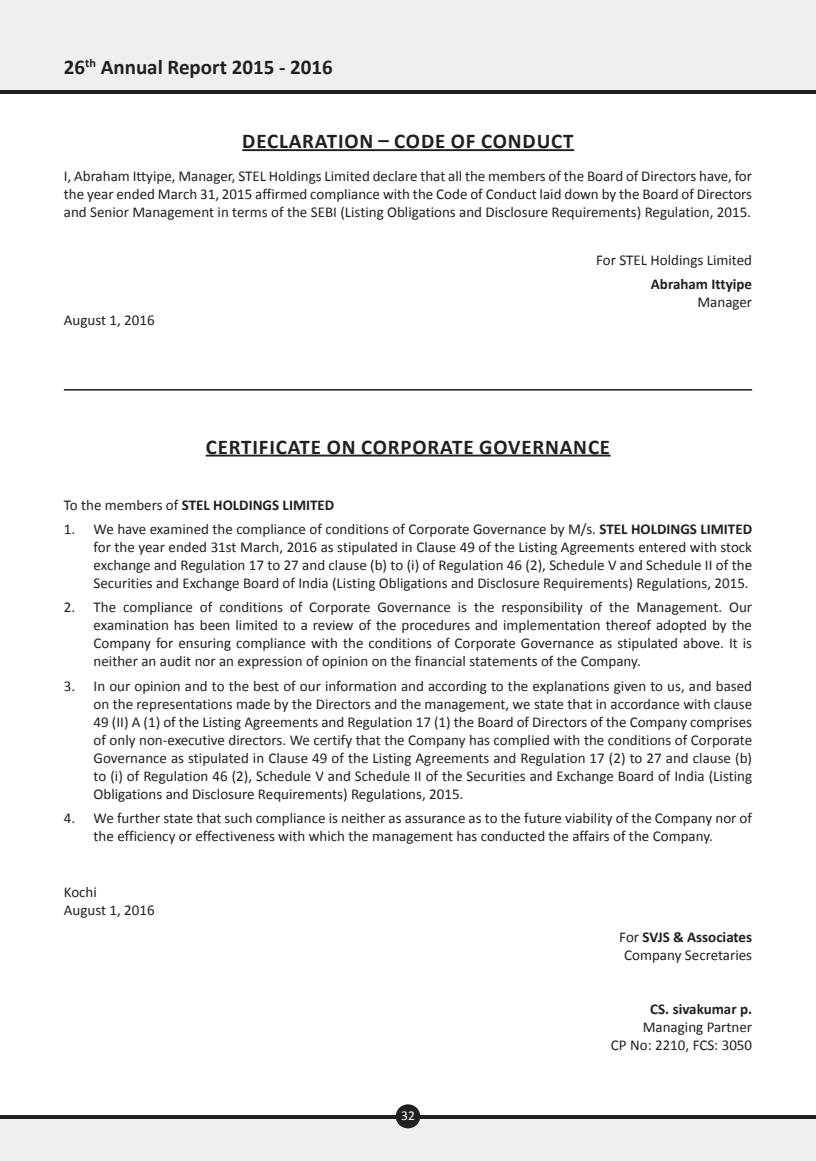
<style>
.page{position:relative;width:816px;height:1161px;background:#fff}
.page>*{position:absolute;margin:0;border:0;box-sizing:border-box;transform-origin:0 0}
.t1{font:700 21px "Calibri";letter-spacing:.04em;color:#241f1f}
.t2{font:700 21px "Calibri";color:#241f1f}
.t3{font:15px/18px "Calibri";color:#241f1f;text-align:justify}
.t4{font:700 15px "Calibri";color:#241f1f}
.t5{font:13.5px "Calibri";color:#fff}
.s1{font-weight:400}
.s2{font-weight:700}
</style>
<div class="page">
<div style="left:0;top:0;width:815px;height:90px;background:#f0efee"></div>
<hr style="left:0;top:90px;width:815px;height:4px;background:#241f1f">
<div style="left:0;top:1118px;width:815px;height:43px;background:#f0efee"></div>
<hr style="left:0;top:1115px;width:815px;height:3px;background:#241f1f">
<div style="left:395px;top:1104px;width:25px;height:24px;background:#241f1f;border-radius:50%"></div>
<hr style="left:242px;top:149px;width:332px;height:2px;background:#241f1f">
<hr style="left:206px;top:455px;width:404px;height:2px;background:#241f1f">
<hr style="left:64px;top:389px;width:688px;height:2px;background:#241f1f">
<h1 class="t2" style="left:64px;top:54px;width:270px">26<sup>th</sup> Annual Report 2015 - 2016</h1>
<h1 class="t1" style="left:242px;top:128px;width:333px">DECLARATION – CODE OF CONDUCT</h1>
<p class="t3" style="left:64px;top:167px;width:689px">I, Abraham Ittyipe, Manager, STEL Holdings Limited declare that all the members of the Board of Directors have, for the year ended March 31, 2015 affirmed compliance with the Code of Conduct laid down by the Board of Directors and Senior Management in terms of the SEBI (Listing Obligations and Disclosure Requirements) Regulation, 2015.</p>
<p class="t3" style="left:596px;top:251px;width:157px">For STEL Holdings Limited</p>
<p class="t4" style="left:650px;top:274px;width:103px">Abraham Ittyipe</p>
<p class="t3" style="left:697px;top:293px;width:56px">Manager</p>
<p class="t3" style="left:64px;top:311px;width:92px">August 1, 2016</p>
<h1 class="t1" style="left:206px;top:433px;width:406px">CERTIFICATE ON CORPORATE GOVERNANCE</h1>
<p class="t4" style="left:64px;top:495px;width:272px"><span class="s1">To the members of</span> STEL HOLDINGS LIMITED</p>
<p class="t3" style="left:94px;top:520px;width:660px;text-indent:-30px">1. We have examined the compliance of conditions of Corporate Governance by M/s. <span class="s2">STEL HOLDINGS LIMITED </span>for the year ended 31st March, 2016 as stipulated in Clause 49 of the Listing Agreements entered with stock exchange and Regulation 17 to 27 and clause (b) to (i) of Regulation 46 (2), Schedule V and Schedule II of the Securities and Exchange Board of India (Listing Obligations and Disclosure Requirements) Regulations, 2015.</p>
<p class="t3" style="left:94px;top:598px;width:660px;text-indent:-30px">2. The compliance of conditions of Corporate Governance is the responsibility of the Management. Our examination has been limited to a review of the procedures and implementation thereof adopted by the Company for ensuring compliance with the conditions of Corporate Governance as stipulated above. It is neither an audit nor an expression of opinion on the financial statements of the Company.</p>
<p class="t3" style="left:94px;top:677px;width:660px;text-indent:-30px">3. In our opinion and to the best of our information and according to the explanations given to us, and based on the representations made by the Directors and the management, we state that in accordance with clause 49 (II) A (1) of the Listing Agreements and Regulation 17 (1) the Board of Directors of the Company comprises of only non-executive directors. We certify that the Company has complied with the conditions of Corporate Governance as stipulated in Clause 49 of the Listing Agreements and Regulation 17 (2) to 27 and clause (b) to (i) of Regulation 46 (2), Schedule V and Schedule II of the Securities and Exchange Board of India (Listing Obligations and Disclosure Requirements) Regulations, 2015.</p>
<p class="t3" style="left:94px;top:809px;width:660px;text-indent:-30px">4. We further state that such compliance is neither as assurance as to the future viability of the Company nor of the efficiency or effectiveness with which the management has conducted the affairs of the Company.</p>
<p class="t3" style="left:64px;top:883px;width:92px">Kochi<br>August 1, 2016</p>
<p class="t5" style="left:401px;top:1107px;width:15px">32</p>
<p class="t3" style="left:619px;top:928px;width:134px;text-align:center">For <span class="s2">SVJS &amp; Associates<br></span>Company Secretaries</p>
<p class="t4" style="left:650px;top:999px;width:103px">CS. sivakumar p.</p>
<p class="t3" style="left:610px;top:1018px;width:143px;text-align:right">Managing Partner<br>CP No: 2210, FCS: 3050</p>
</div>
